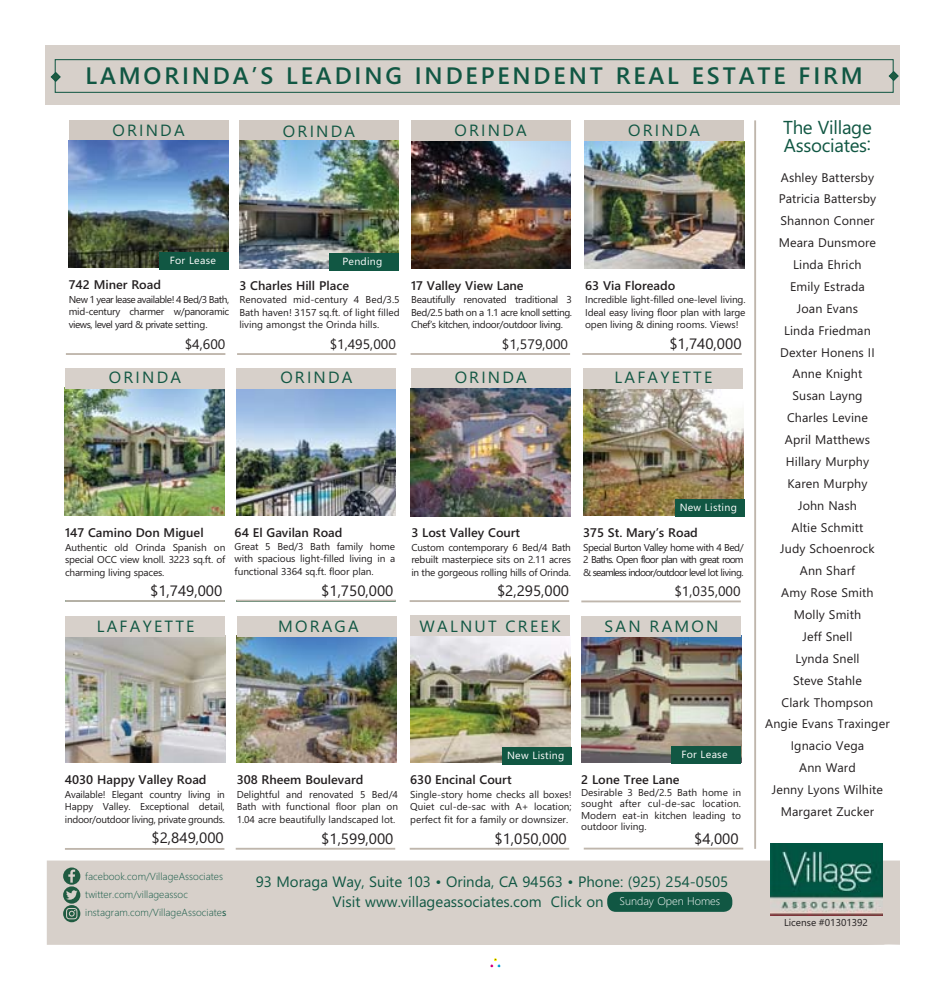
<style>
.page{position:relative;width:945px;height:990px;background:#fff}
.page>*{position:absolute;margin:0;border:0;box-sizing:border-box;transform-origin:0 0}
.t1{font:600 23.75px "Segoe UI";letter-spacing:.12em;color:#115743}
.t2{font:18.75px/17.5px "Segoe UI";letter-spacing:-.015em;color:#115743}
.t3{font:16.25px "Segoe UI";letter-spacing:.135em;color:#115743}
.t4{font:15px/20px "Segoe UI";color:#115743}
.t5{font:15px "Segoe UI";color:#231f20}
.t6{font:13.75px "Segoe UI";color:#231f20}
.t7{font:12.5px/21.9px "Segoe UI";letter-spacing:.01em;color:#231f20;text-align:center}
.t8{font:600 12.5px "Segoe UI";color:#231f20}
.t9{font:10.38px "Segoe UI";letter-spacing:.025em;color:#fff}
.t10{font:300 10.25px "Segoe UI";letter-spacing:.005em;color:#115743}
.t11{font:10px/12.5px "Segoe UI";letter-spacing:-.02em;color:#231f20;text-align:justify}
.t12{font:10px "Segoe UI";color:#231f20}
.s1{font-weight:400}
.s2{font-weight:300;font-size:11.25px;color:#fff}
</style>
<div class="page">
<div style="left:490px;top:958px;width:11px;height:10px;border:1px solid #fff"></div>
<div style="left:46px;top:45px;width:854px;height:60px;background:#d7d0ca"></div>
<div style="left:55px;top:59px;width:839px;height:34px;border:1px solid #115743"></div>
<div style="left:47px;top:861px;width:853px;height:83px;background:#d7d0ca"></div>
<img style="left:411px;top:141px;width:160px;height:127px">
<div style="left:239px;top:121px;width:160px;height:20px;background:#d1c9c2"></div>
<hr style="left:411px;top:353px;width:159px;height:2px;background:#bfb6ac">
<hr style="left:582px;top:353px;width:160px;height:2px;background:#bfb6ac">
<hr style="left:236px;top:600px;width:160px;height:2px;background:#bfb6ac">
<div style="left:411px;top:121px;width:160px;height:20px;background:#d1c9c2"></div>
<div style="left:584px;top:121px;width:160px;height:20px;background:#d1c9c2"></div>
<hr style="left:581px;top:601px;width:160px;height:1px;background:#bfb6ac">
<img style="left:584px;top:141px;width:160px;height:127px">
<img style="left:236px;top:389px;width:160px;height:126px">
<hr style="left:66px;top:353px;width:159px;height:2px;background:#bfb6ac">
<img style="left:65px;top:389px;width:160px;height:126px">
<hr style="left:65px;top:600px;width:160px;height:2px;background:#bfb6ac">
<img style="left:65px;top:637px;width:160px;height:126px">
<hr style="left:754px;top:120px;width:2px;height:729px;background:#bfb6ac">
<div style="left:607px;top:892px;width:125px;height:20px;background:#115743;border-radius:9px"></div>
<img style="left:770px;top:843px;width:113px;height:72px">
<hr style="left:237px;top:353px;width:160px;height:2px;background:#bfb6ac">
<img style="left:583px;top:389px;width:160px;height:126px">
<hr style="left:584px;top:848px;width:159px;height:2px;background:#bfb6ac">
<hr style="left:236px;top:848px;width:159px;height:2px;background:#bfb6ac">
<hr style="left:410px;top:848px;width:159px;height:2px;background:#bfb6ac">
<hr style="left:410px;top:600px;width:159px;height:2px;background:#bfb6ac">
<hr style="left:65px;top:848px;width:159px;height:2px;background:#bfb6ac">
<img style="left:237px;top:637px;width:160px;height:126px">
<img style="left:410px;top:636px;width:160px;height:127px">
<img style="left:582px;top:637px;width:159px;height:126px">
<img style="left:239px;top:141px;width:160px;height:127px">
<div style="left:65px;top:369px;width:160px;height:20px;background:#d7d0ca"></div>
<div style="left:236px;top:369px;width:160px;height:20px;background:#d7d0ca"></div>
<div style="left:411px;top:369px;width:159px;height:20px;background:#d7d0ca"></div>
<div style="left:583px;top:369px;width:160px;height:20px;background:#d7d0ca"></div>
<div style="left:65px;top:616px;width:160px;height:21px;background:#d7d0ca"></div>
<div style="left:237px;top:616px;width:160px;height:21px;background:#d7d0ca"></div>
<div style="left:581px;top:616px;width:160px;height:21px;background:#d7d0ca"></div>
<div style="left:410px;top:615px;width:160px;height:21px;background:#d7d0ca"></div>
<svg style="left:888px;top:70px;width:11px;height:12px"></svg>
<svg style="left:50px;top:71px;width:11px;height:12px"></svg>
<svg style="left:63px;top:868px;width:17px;height:54px"></svg>
<img style="left:410px;top:389px;width:160px;height:128px">
<div style="left:671px;top:746px;width:70px;height:17px;background:#115743"></div>
<div style="left:69px;top:120px;width:159px;height:21px;background:#d1c9c2"></div>
<img style="left:69px;top:140px;width:159px;height:128px">
<div style="left:159px;top:252px;width:70px;height:18px;background:#115743"></div>
<div style="left:675px;top:500px;width:70px;height:17px;background:#115743"></div>
<div style="left:502px;top:747px;width:70px;height:17px;background:#115743"></div>
<div style="left:329px;top:253px;width:70px;height:18px;background:#115743"></div>
<h1 class="t1" style="left:86px;top:67px;width:779px">LAMORINDA’S LEADING INDEPENDENT REAL ESTATE FIRM</h1>
<h3 class="t3" style="left:112px;top:124px;width:74px">ORINDA</h3>
<h3 class="t3" style="left:283px;top:125px;width:74px">ORINDA</h3>
<h3 class="t3" style="left:455px;top:124px;width:74px">ORINDA</h3>
<h3 class="t3" style="left:628px;top:124px;width:74px">ORINDA</h3>
<p class="t9" style="left:170px;top:256px;width:48px">For Lease</p>
<p class="t9" style="left:342px;top:257px;width:41px">Pending</p>
<p class="t8" style="left:69px;top:280px;width:94px">742 Miner Road</p>
<p class="t11" style="left:69px;top:294px;width:162px">New 1 year lease available! 4 Bed/3 Bath, mid-century charmer w/panoramic views, level yard &amp; private setting.</p>
<p class="t8" style="left:239px;top:281px;width:111px">3 Charles Hill Place</p>
<p class="t11" style="left:239px;top:294px;width:162px">Renovated mid-century 4 Bed/3.5<br>Bath haven! 3157 sq.ft. of light filled living amongst the Orinda hills.</p>
<p class="t8" style="left:411px;top:281px;width:114px">17 Valley View Lane</p>
<p class="t11" style="left:411px;top:294px;width:162px">Beautifully renovated traditional 3<br>Bed/2.5 bath on a 1.1 acre knoll setting.<br>Chef’s kitchen, indoor/outdoor living.</p>
<p class="t8" style="left:585px;top:281px;width:92px">63 Via Floreado</p>
<p class="t11" style="left:585px;top:294px;width:162px">Incredible light-filled one-level living.<br>Ideal easy living floor plan with large open living &amp; dining rooms. Views!</p>
<h3 class="t6" style="left:185px;top:339px;width:42px">$4,600</h3>
<h3 class="t6" style="left:330px;top:339px;width:68px">$1,495,000</h3>
<h3 class="t5" style="left:669px;top:338px;width:74px">$1,740,000</h3>
<h3 class="t6" style="left:502px;top:339px;width:68px">$1,579,000</h3>
<h3 class="t3" style="left:109px;top:371px;width:74px">ORINDA</h3>
<h3 class="t3" style="left:280px;top:371px;width:74px">ORINDA</h3>
<h3 class="t3" style="left:455px;top:371px;width:74px">ORINDA</h3>
<h3 class="t3" style="left:615px;top:371px;width:99px">LAFAYETTE</h3>
<p class="t8" style="left:65px;top:528px;width:140px">147 Camino Don Miguel</p>
<p class="t11" style="left:65px;top:542px;width:162px">Authentic old Orinda Spanish on special OCC view knoll. 3223 sq.ft. of charming living spaces.</p>
<h3 class="t5" style="left:150px;top:585px;width:74px">$1,749,000</h3>
<p class="t8" style="left:235px;top:527px;width:109px">64 El Gavilan Road</p>
<p class="t11" style="left:235px;top:541px;width:162px">Great 5 Bed/3 Bath family home with spacious light-filled living in a functional 3364 sq.ft. floor plan.</p>
<h3 class="t5" style="left:321px;top:585px;width:74px">$1,750,000</h3>
<p class="t8" style="left:411px;top:528px;width:110px">3 Lost Valley Court</p>
<p class="t11" style="left:411px;top:542px;width:161px">Custom contemporary 6 Bed/4 Bath rebuilt masterpiece sits on 2.11 acres in the gorgeous rolling hills of Orinda.</p>
<h3 class="t5" style="left:497px;top:585px;width:74px">$2,295,000</h3>
<p class="t9" style="left:680px;top:504px;width:59px">New Listing</p>
<p class="t8" style="left:583px;top:528px;width:116px">375 St. Mary’s Road</p>
<p class="t11" style="left:583px;top:542px;width:162px">Special Burton Valley home with 4 Bed/ 2 Baths. Open floor plan with great room &amp; seamless indoor/outdoor level lot living.</p>
<h3 class="t6" style="left:674px;top:586px;width:68px">$1,035,000</h3>
<h3 class="t3" style="left:97px;top:620px;width:99px">LAFAYETTE</h3>
<h3 class="t3" style="left:278px;top:620px;width:82px">MORAGA</h3>
<h3 class="t3" style="left:420px;top:620px;width:143px">WALNUT CREEK</h3>
<h3 class="t3" style="left:605px;top:620px;width:115px">SAN RAMON</h3>
<p class="t9" style="left:507px;top:751px;width:59px">New Listing</p>
<p class="t9" style="left:681px;top:750px;width:48px">For Lease</p>
<p class="t8" style="left:65px;top:775px;width:143px">4030 Happy Valley Road</p>
<p class="t11" style="left:65px;top:789px;width:161px">Available! Elegant country living in Happy Valley. Exceptional detail, indoor/outdoor living, private grounds.</p>
<h3 class="t5" style="left:152px;top:832px;width:74px">$2,849,000</h3>
<p class="t8" style="left:237px;top:775px;width:128px">308 Rheem Boulevard</p>
<p class="t11" style="left:237px;top:789px;width:163px">Delightful and renovated 5 Bed/4<br>Bath with functional floor plan on 1.04 acre beautifully landscaped lot.</p>
<h3 class="t5" style="left:321px;top:833px;width:74px">$1,599,000</h3>
<p class="t8" style="left:581px;top:775px;width:100px">2 Lone Tree Lane</p>
<p class="t11" style="left:581px;top:788px;width:161px;line-height:11.2px">Desirable 3 Bed/2.5 Bath home in sought after cul-de-sac location.<br>Modern eat-in kitchen leading to outdoor living.</p>
<p class="t8" style="left:410px;top:775px;width:103px">630 Encinal Court</p>
<p class="t11" style="left:410px;top:789px;width:163px">Single-story home checks all boxes!<br>Quiet cul-de-sac with A+ location; perfect fit for a family or downsizer.</p>
<h3 class="t5" style="left:495px;top:833px;width:74px">$1,050,000</h3>
<h3 class="t5" style="left:694px;top:833px;width:46px">$4,000</h3>
<p class="t10" style="left:85px;top:872px;width:139px">facebook.com/VillageAssociates</p>
<p class="t10" style="left:85px;top:909px;width:143px">instagram.com/VillageAssociate<span class="s1">s</span></p>
<p class="t10" style="left:85px;top:890px;width:104px">twitter.com/villageassoc</p>
<h3 class="t4" style="left:333px;top:873px;width:397px;text-indent:-77px">93 Moraga Way, Suite 103 • Orinda, CA 94563 • Phone: (925) 254-0505<br>Visit www.villageassociates.com Click on <span class="s2">Sunday Open Homes</span></h3>
<h2 class="t2" style="left:783px;top:121px;width:90px">The Village<br>Associates:</h2>
<p class="t7" style="left:765px;top:167px;width:126px">Ashley Battersby<br>Patricia Battersby<br>Shannon Conner<br>Meara Dunsmore<br>Linda Ehrich<br>Emily Estrada<br>Joan Evans<br>Linda Friedman<br>Dexter Honens II<br>Anne Knight<br>Susan Layng<br>Charles Levine<br>April Matthews<br>Hillary Murphy<br>Karen Murphy<br>John Nash<br>Altie Schmitt<br>Judy Schoenrock<br>Ann Sharf<br>Amy Rose Smith<br>Molly Smith<br>Jeff Snell<br>Lynda Snell<br>Steve Stahle<br>Clark Thompson<br>Angie Evans Traxinger<br>Ignacio Vega<br>Ann Ward<br>Jenny Lyons Wilhite<br>Margaret Zucker</p>
<p class="t12" style="left:784px;top:919px;width:85px">License #01301392</p>
</div>
